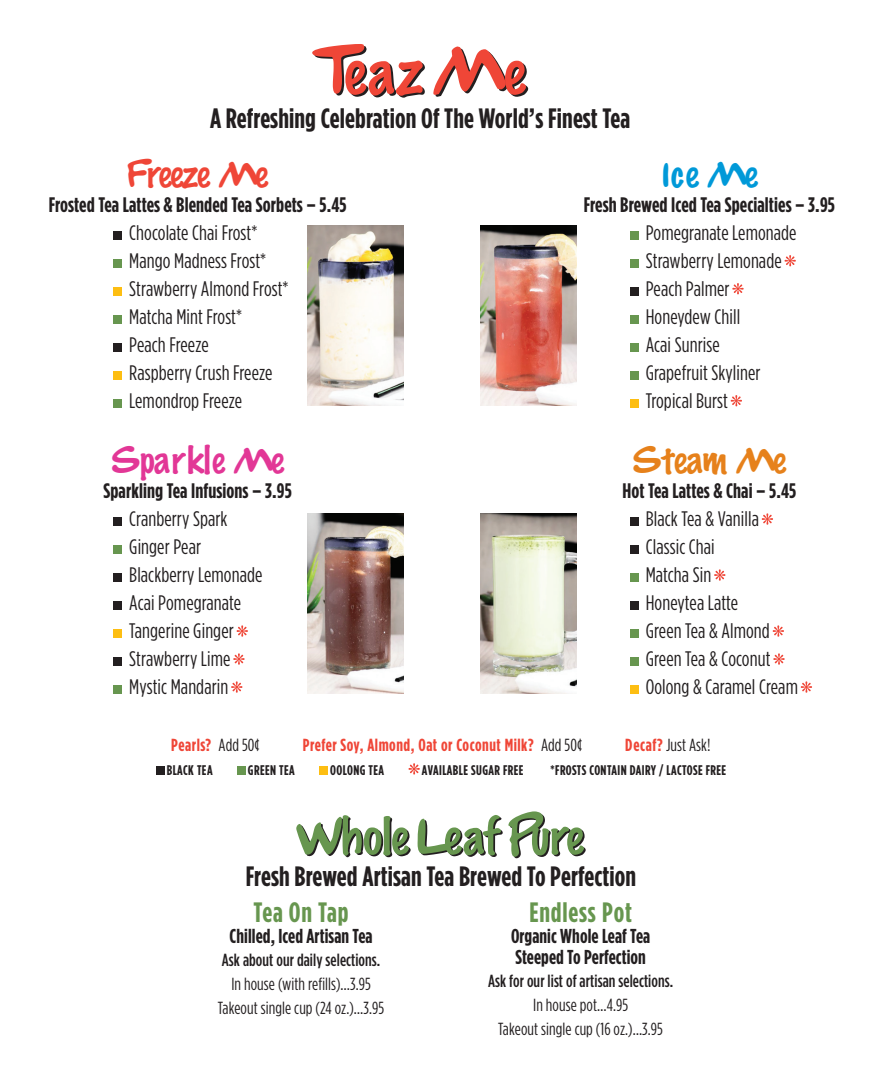
<style>
.page{position:relative;width:882px;height:1071px;background:#fff}
.page>*{position:absolute;margin:0;border:0;box-sizing:border-box;transform-origin:0 0}
.t1{font:100 35px "Marker Felt";letter-spacing:.025em;color:#e23796}
.t2{font:100 35px "Marker Felt";letter-spacing:-.05em;color:#ef4637}
.t3{font:100 35px "Marker Felt";color:#e6811b}
.t4{font:100 35px "Marker Felt";color:#0099d8}
.t5{font:700 28px "Gotham Condensed";letter-spacing:.005em;color:#231f20}
.t6{font:700 28px "Gotham Condensed";letter-spacing:.03em;color:#67964f}
.t7{font:21px/28px "Gotham Condensed";letter-spacing:.005em;color:#231f20}
.t8{font:700 21px "Gotham Condensed";letter-spacing:.005em;color:#231f20}
.t9{font:700 20.12px/21px "Gotham Condensed";letter-spacing:.005em;color:#231f20}
.t10{font:17.5px/23.8px "Gotham Condensed";letter-spacing:.005em;color:#231f20;text-align:center}
.t11{font:500 17.5px "Gotham Condensed";letter-spacing:.005em;color:#231f20}
.t12{font:700 17.5px "Gotham Condensed";letter-spacing:.03em;color:#ef4637}
.t13{font:700 14px "Gotham Condensed";letter-spacing:.03em;color:#231f20}
.s1{font-family:"Beetle";font-weight:400;font-size:38.5px}
.s2{font-weight:400;color:#231f20}
.s3{font-weight:700;color:#ef4637}
</style>
<div class="page">
<svg style="left:312px;top:44px;width:113px;height:54px"></svg>
<svg style="left:433px;top:47px;width:95px;height:50px"></svg>
<div style="left:114px;top:231px;width:8px;height:9px;background:#231f20"></div>
<div style="left:114px;top:259px;width:8px;height:9px;background:#67964f"></div>
<div style="left:114px;top:287px;width:8px;height:9px;background:#fdbe12"></div>
<div style="left:114px;top:315px;width:8px;height:9px;background:#67964f"></div>
<div style="left:114px;top:343px;width:8px;height:9px;background:#231f20"></div>
<div style="left:114px;top:371px;width:8px;height:9px;background:#fdbe12"></div>
<div style="left:114px;top:399px;width:8px;height:9px;background:#67964f"></div>
<div style="left:114px;top:518px;width:8px;height:8px;background:#231f20"></div>
<div style="left:114px;top:546px;width:8px;height:8px;background:#67964f"></div>
<div style="left:114px;top:574px;width:8px;height:8px;background:#231f20"></div>
<div style="left:114px;top:602px;width:8px;height:8px;background:#231f20"></div>
<div style="left:114px;top:630px;width:8px;height:8px;background:#fdbe12"></div>
<svg style="left:237px;top:625px;width:11px;height:12px"></svg>
<div style="left:114px;top:658px;width:8px;height:8px;background:#231f20"></div>
<svg style="left:233px;top:653px;width:12px;height:12px"></svg>
<div style="left:114px;top:686px;width:8px;height:8px;background:#67964f"></div>
<svg style="left:231px;top:681px;width:11px;height:12px"></svg>
<div style="left:630px;top:231px;width:8px;height:9px;background:#67964f"></div>
<div style="left:630px;top:259px;width:8px;height:9px;background:#67964f"></div>
<svg style="left:785px;top:255px;width:11px;height:11px"></svg>
<div style="left:630px;top:287px;width:8px;height:9px;background:#231f20"></div>
<svg style="left:732px;top:283px;width:12px;height:11px"></svg>
<div style="left:630px;top:315px;width:8px;height:9px;background:#67964f"></div>
<div style="left:630px;top:343px;width:8px;height:9px;background:#67964f"></div>
<div style="left:630px;top:371px;width:8px;height:9px;background:#67964f"></div>
<div style="left:630px;top:399px;width:8px;height:9px;background:#fdbe12"></div>
<svg style="left:731px;top:395px;width:11px;height:11px"></svg>
<div style="left:630px;top:518px;width:8px;height:8px;background:#231f20"></div>
<svg style="left:762px;top:513px;width:11px;height:12px"></svg>
<div style="left:630px;top:546px;width:8px;height:8px;background:#231f20"></div>
<div style="left:630px;top:574px;width:8px;height:8px;background:#67964f"></div>
<svg style="left:714px;top:569px;width:11px;height:12px"></svg>
<div style="left:630px;top:602px;width:8px;height:8px;background:#231f20"></div>
<div style="left:630px;top:630px;width:8px;height:8px;background:#67964f"></div>
<svg style="left:773px;top:625px;width:11px;height:12px"></svg>
<div style="left:630px;top:658px;width:8px;height:8px;background:#67964f"></div>
<svg style="left:773px;top:653px;width:12px;height:12px"></svg>
<div style="left:630px;top:686px;width:8px;height:8px;background:#fdbe12"></div>
<svg style="left:801px;top:681px;width:11px;height:12px"></svg>
<svg style="left:296px;top:815px;width:115px;height:42px"></svg>
<svg style="left:418px;top:811px;width:168px;height:47px"></svg>
<div style="left:156px;top:766px;width:8px;height:9px;background:#231f20"></div>
<div style="left:237px;top:766px;width:8px;height:9px;background:#67964f"></div>
<div style="left:319px;top:766px;width:9px;height:9px;background:#fdbe12"></div>
<svg style="left:409px;top:763px;width:11px;height:12px"></svg>
<img style="left:307px;top:225px;width:97px;height:181px">
<img style="left:480px;top:226px;width:97px;height:180px">
<img style="left:307px;top:513px;width:97px;height:181px">
<img style="left:480px;top:513px;width:97px;height:181px">
<h2 class="t5" style="left:210px;top:102px;width:422px">A Refreshing Celebration Of The World’s Finest Tea</h2>
<h1 class="t2" style="left:127px;top:146px;width:143px"><span class="s1">F</span>reeze <span class="s1">M</span>e</h1>
<p class="t8" style="left:49px;top:192px;width:299px">Frosted Tea Lattes &amp; Blended Tea Sorbets – 5.45</p>
<p class="t7" style="left:129px;top:218px;width:161px">Chocolate Chai Frost*<br>Mango Madness Frost*<br>Strawberry Almond Frost*<br>Matcha Mint Frost*<br>Peach Freeze<br>Raspberry Crush Freeze<br>Lemondrop Freeze</p>
<h1 class="t1" style="left:111px;top:432px;width:174px"><span class="s1">S</span>parkle <span class="s1">M</span>e</h1>
<p class="t8" style="left:104px;top:479px;width:190px">Sparkling Tea Infusions – 3.95</p>
<p class="t7" style="left:129px;top:504px;width:135px">Cranberry Spark<br>Ginger Pear<br>Blackberry Lemonade<br>Acai Pomegranate<br>Tangerine Ginger<br>Strawberry Lime<br>Mystic Mandarin</p>
<h1 class="t4" style="left:661px;top:146px;width:98px"><span class="s1">I</span>ce <span class="s1">M</span>e</h1>
<p class="t8" style="left:584px;top:192px;width:253px">Fresh Brewed Iced Tea Specialties – 3.95</p>
<p class="t7" style="left:646px;top:218px;width:152px">Pomegranate Lemonade<br>Strawberry Lemonade<br>Peach Palmer<br>Honeydew Chill<br>Acai Sunrise<br>Grapefruit Skyliner<br>Tropical Burst</p>
<h1 class="t3" style="left:632px;top:432px;width:155px"><span class="s1">S</span>team <span class="s1">M</span>e</h1>
<p class="t8" style="left:622px;top:479px;width:175px">Hot Tea Lattes &amp; Chai – 5.45</p>
<p class="t7" style="left:646px;top:504px;width:154px">Black Tea &amp; Vanilla<br>Classic Chai<br>Matcha Sin<br>Honeytea Latte<br>Green Tea &amp; Almond<br>Green Tea &amp; Coconut<br>Oolong &amp; Caramel Cream</p>
<p class="t12" style="left:171px;top:735px;width:90px">Pearls? <span class="s2">Add 50¢</span></p>
<p class="t12" style="left:303px;top:735px;width:281px">Prefer Soy, Almond, Oat or Coconut Milk? <span class="s2">Add 50¢</span></p>
<p class="t10" style="left:625px;top:732px;width:87px"><span class="s3">Decaf?</span> Just Ask!</p>
<p class="t13" style="left:167px;top:762px;width:47px">BLACK TEA</p>
<p class="t13" style="left:248px;top:762px;width:48px">GREEN TEA</p>
<p class="t13" style="left:330px;top:762px;width:55px">OOLONG TEA</p>
<p class="t13" style="left:422px;top:762px;width:103px">AVAILABLE SUGAR FREE</p>
<p class="t13" style="left:551px;top:762px;width:177px">*FROSTS CONTAIN DAIRY / LACTOSE FREE</p>
<h2 class="t5" style="left:246px;top:861px;width:392px">Fresh Brewed Artisan Tea Brewed To Perfection</h2>
<h2 class="t6" style="left:529px;top:896px;width:104px">Endless Pot</h2>
<p class="t9" style="left:511px;top:925px;width:141px">Organic Whole Leaf Tea<br>Steeped To Perfection</p>
<p class="t11" style="left:488px;top:972px;width:187px">Ask for our list of artisan selections.</p>
<p class="t10" style="left:498px;top:993px;width:166px">In house pot…4.95<br>Takeout single cup (16 oz.)…3.95</p>
<h2 class="t6" style="left:254px;top:896px;width:97px">Tea On Tap</h2>
<p class="t9" style="left:230px;top:925px;width:144px">Chilled, Iced Artisan Tea</p>
<p class="t11" style="left:222px;top:951px;width:160px">Ask about our daily selections.</p>
<p class="t10" style="left:218px;top:972px;width:168px">In house (with refills)…3.95<br>Takeout single cup (24 oz.)…3.95</p>
</div>
